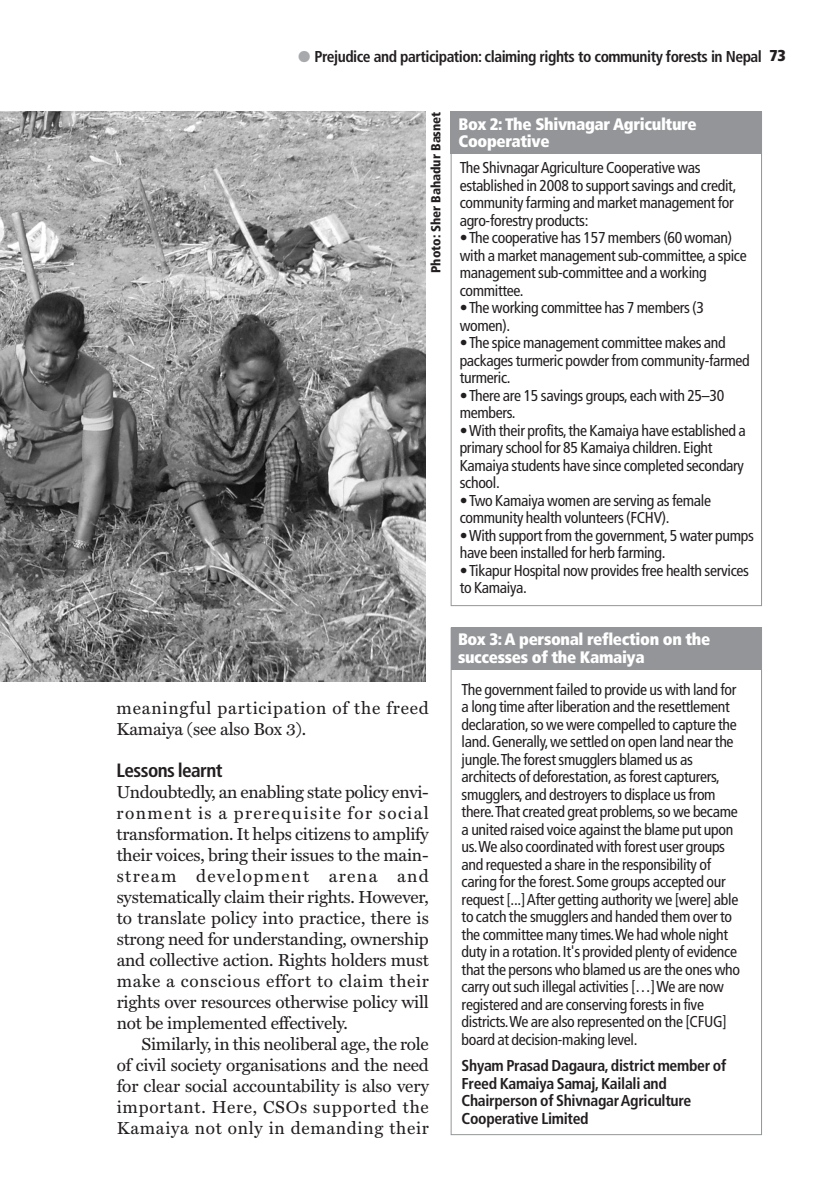
<style>
.page{position:relative;width:829px;height:1191px;background:#fff}
.page>*{position:absolute;margin:0;border:0;box-sizing:border-box;transform-origin:0 0}
.t1{font:700 condensed 19.25px "Frutiger LT Std";letter-spacing:-.03em;color:#231f20}
.t2{font:17.5px/21px "Miller Text";letter-spacing:.04em;color:#231f20;text-align:justify}
.t3{font:900 condensed 16.62px/17.5px "Frutiger LT Std";letter-spacing:-.02em;color:#fff}
.t4{font:condensed 15.75px/17.5px "Frutiger LT Std";letter-spacing:-.02em;color:#231f20}
.t5{font:700 condensed 15.75px/17.5px "Frutiger LT Std";letter-spacing:-.02em;color:#231f20}
.t6{font:900 condensed 13.12px "Frutiger LT Std";letter-spacing:-.005em;color:#231f20}
.s1{color:#a8a9ad}
.s2{font-weight:900}
</style>
<div class="page">
<div style="left:450px;top:112px;width:311px;height:42px;background:#939598"></div>
<div style="left:450px;top:112px;width:311px;height:494px;border:1px solid #939598"></div>
<div style="left:451px;top:627px;width:310px;height:42px;background:#939598"></div>
<div style="left:450px;top:627px;width:311px;height:508px;border:1px solid #939598"></div>
<img style="left:0;top:112px;width:426px;height:570px">
<p class="t5" style="left:298px;top:49px;width:489px"><span class="s1">●</span> Prejudice and participation: claiming rights to community forests in Nepal <span class="s2">73</span></p>
<p class="t6" style="left:430px;top:273px;width:163px;rotate:-90deg">Photo: Sher Bahadur Basnet</p>
<p class="t2" style="left:117px;top:697px;width:313px">meaningful participation of the freed<br>Kamaiya (see also Box 3).</p>
<p class="t1" style="left:117px;top:763px;width:107px">Lessons learnt</p>
<p class="t2" style="left:117px;top:781px;width:314px">Undoubtedly, an enabling state policy envi&shy;ronment is a prerequisite for social transformation. It helps citizens to amplify their voices, bring their issues to the main&shy;stream development arena and systematically claim their rights. However, to translate policy into practice, there is strong need for understanding, ownership and collective action. Rights holders must make a conscious effort to claim their rights over resources otherwise policy will not be implemented effectively.</p>
<p class="t2" style="left:117px;top:1033px;width:313px;text-indent:25px">Similarly, in this neoliberal age, the role of civil society organisations and the need for clear social accountability is also very important. Here, CSOs supported the Kamaiya not only in demanding their</p>
<p class="t3" style="left:458px;top:116px;width:239px">Box 2: The Shivnagar Agriculture<br>Cooperative</p>
<p class="t4" style="left:459px;top:160px;width:278px">The ShivnagarAgriculture Cooperative was established in 2008 to support savings and credit, community farming and market management for agro-forestry products:</p>
<p class="t4" style="left:459px;top:230px;width:288px">•The cooperative has 157 members (60 woman) with a market management sub-committee,a spice management sub-committee and a working committee.</p>
<p class="t4" style="left:459px;top:300px;width:246px">•The working committee has 7 members (3 women).</p>
<p class="t4" style="left:459px;top:335px;width:291px">•The spice management committee makes and packages turmeric powder from community-farmed turmeric.</p>
<p class="t4" style="left:459px;top:388px;width:266px">•There are 15 savings groups, each with 25–30 members.</p>
<p class="t4" style="left:459px;top:423px;width:287px">•With their profits,the Kamaiya have established a primary school for 85 Kamaiya children.Eight Kamaiya students have since completed secondary school.</p>
<p class="t4" style="left:459px;top:493px;width:253px">•Two Kamaiya women are serving as female community health volunteers (FCHV).</p>
<p class="t4" style="left:459px;top:528px;width:295px">•With support from the government,5 water pumps have been installed for herb farming.</p>
<p class="t4" style="left:459px;top:563px;width:291px">•Tikapur Hospital now provides free health services to Kamaiya.</p>
<p class="t3" style="left:458px;top:632px;width:254px">Box 3: A personal reflection on the successes of the Kamaiya</p>
<p class="t4" style="left:461px;top:681px;width:280px">The government failed to provide us with land for a long time after liberation and the resettlement declaration,so we were compelled to capture the land.Generally,we settled on open land near the jungle.The forest smugglers blamed us as architects of deforestation,as forest capturers, smugglers,and destroyers to displace us from there.That created great problems,so we became a united raised voice against the blame put upon us.We also coordinated with forest user groups and requested a share in the responsibility of caring for the forest. Some groups accepted our request [...]After getting authority we [were] able to catch the smugglers and handed them over to the committee many times.We had whole night duty in a rotation.It's provided plenty of evidence that the persons who blamed us are the ones who carry out such illegal activities […]We are now registered and are conserving forests in five districts.We are also represented on the [CFUG] board at decision-making level.</p>
<p class="t5" style="left:461px;top:1058px;width:266px">Shyam Prasad Dagaura,district member of Freed Kamaiya Samaj,Kailali and Chairperson of ShivnagarAgriculture Cooperative Limited</p>
</div>
